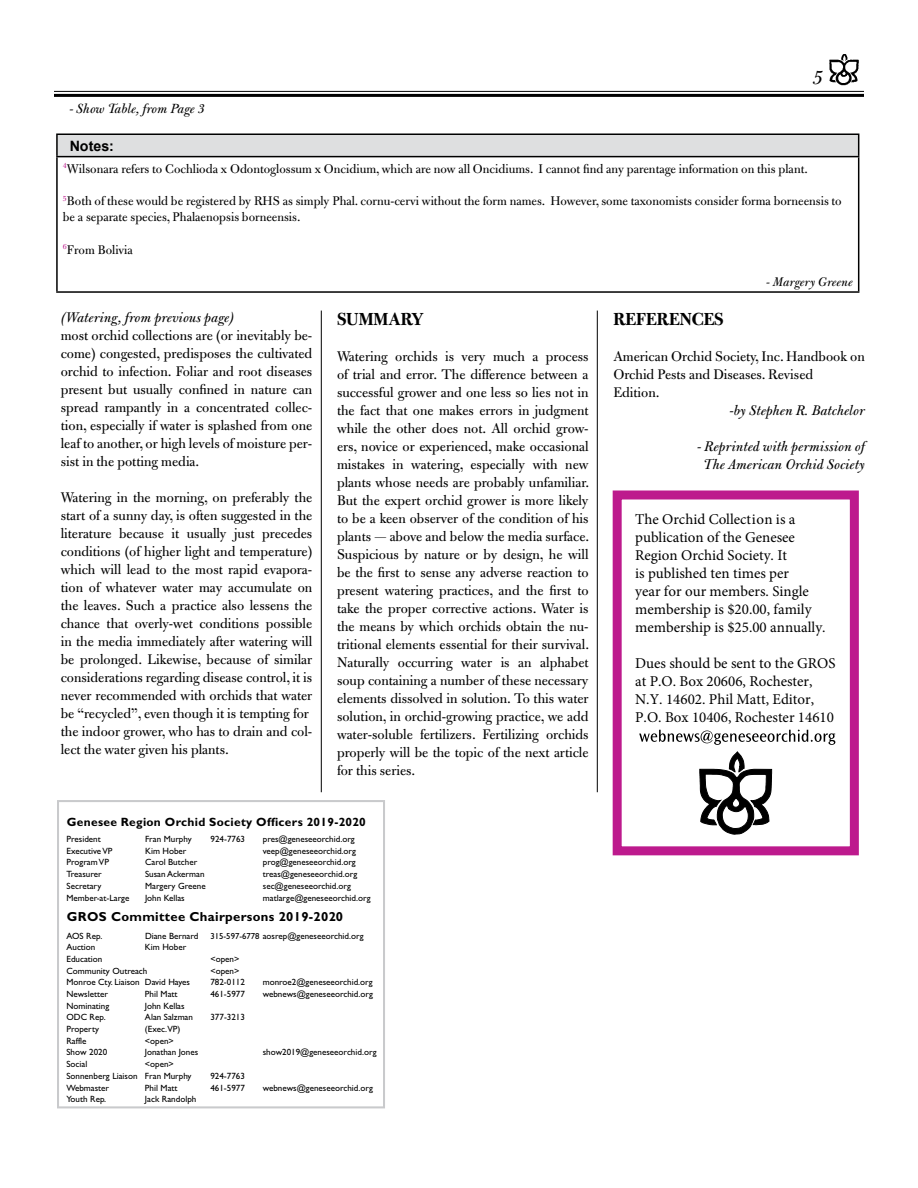
<style>
.page{position:relative;width:918px;height:1188px;background:#fff}
.page>*{position:absolute;margin:0;border:0;box-sizing:border-box;transform-origin:0 0}
.t1{font:italic 21px "Bulmer";color:#000}
.t2{font:700 19.5px "Bulmer Display";color:#000}
.t3{font:15px/18px "Bulmer";color:#000;text-align:justify}
.t4{font:15px/18px "Minion Pro";color:#000}
.t5{font:italic 15px/18px "Bulmer";color:#000;text-align:center}
.t6{font:italic 14.25px "Bulmer";color:#000}
.t7{font:700 14.25px "Arial";color:#000}
.t8{font:13.5px/16.2px "Bulmer";color:#000}
.t9{font:italic 13.5px "Bulmer";color:#000}
.t10{font:700 13.05px "Gill Sans";letter-spacing:.025em;color:#000}
.t11{font:700 12px "Gill Sans";letter-spacing:.025em;color:#000}
.t12{font:9px/11.7px "Gill Sans";color:#000}
.s1{font-size:8.7px}
</style>
<div class="page">
<img style="left:829px;top:54px;width:30px;height:32px">
<hr style="left:54px;top:91px;width:810px;height:1px;background:#000">
<hr style="left:54px;top:94px;width:810px;height:3px;background:#000">
<div style="left:57px;top:134px;width:802px;height:23px;background:#dedfe0"></div>
<svg style="left:858px;top:135px;width:1px;height:21px"></svg>
<hr style="left:56px;top:157px;width:2px;height:134px;background:#000">
<hr style="left:858px;top:157px;width:1px;height:134px;background:#000">
<hr style="left:56px;top:291px;width:803px;height:2px;background:#000">
<hr style="left:56px;top:134px;width:803px;height:1px;background:#000">
<hr style="left:56px;top:135px;width:2px;height:21px;background:#000">
<hr style="left:56px;top:156px;width:803px;height:1px;background:#000">
<hr style="left:321px;top:311px;width:1px;height:481px;background:#000">
<hr style="left:597px;top:311px;width:1px;height:481px;background:#000">
<svg style="left:639px;top:729px;width:196px;height:16px"></svg>
<svg style="left:699px;top:751px;width:73px;height:84px"></svg>
<div style="left:613px;top:490px;width:246px;height:365px;border:9px solid #bd1a8d"></div>
<div style="left:57px;top:800px;width:328px;height:308px;border:2px solid #c9cacc"></div>
<p class="t6" style="left:69px;top:101px;width:137px">- Show Table, from Page 3</p>
<h1 class="t1" style="left:812px;top:65px;width:12px">5</h1>
<p class="t7" style="left:70px;top:136px;width:46px">Notes:</p>
<p class="t8" style="left:63px;top:161px;width:746px"><sup>4</sup>Wilsonara refers to Cochlioda x Odontoglossum x Oncidium, which are now all Oncidiums. I cannot find any parentage information on this plant.</p>
<p class="t8" style="left:63px;top:193px;width:780px"><sup>5</sup>Both of these would be registered by RHS as simply Phal. cornu-cervi without the form names. However, some taxonomists consider forma borneensis to be a separate species, Phalaenopsis borneensis.</p>
<p class="t8" style="left:63px;top:242px;width:71px"><sup>6</sup>From Bolivia</p>
<p class="t9" style="left:766px;top:274px;width:88px">- Margery Greene</p>
<p class="t5" style="left:61px;top:308px;width:175px">(Watering, from previous page)</p>
<p class="t3" style="left:61px;top:326px;width:253px">most orchid collections are (or inevitably be&shy;come) congested, predisposes the cultivated orchid to infection. Foliar and root diseases present but usually confined in nature can spread rampantly in a concentrated collec&shy;tion, especially if water is splashed from one leaf to another, or high levels of moisture per&shy;sist in the potting media.</p>
<p class="t3" style="left:61px;top:488px;width:253px;text-align:left">Watering in the morning, on preferably the start of a sunny day, is often suggested in the literature because it usually just precedes conditions (of higher light and temperature) which will lead to the most rapid evapora&shy;tion of whatever water may accumulate on the leaves. Such a practice also lessens the chance that overly-wet conditions possible in the media immediately after watering will be prolonged. Likewise, because of similar considerations regarding disease control, it is never recommended with orchids that water be “recycled”, even though it is tempting for the indoor grower, who has to drain and col&shy;lect the water given his plants.</p>
<h2 class="t2" style="left:337px;top:309px;width:88px">SUMMARY</h2>
<p class="t3" style="left:337px;top:347px;width:254px">Watering orchids is very much a process of trial and error. The difference between a successful grower and one less so lies not in the fact that one makes errors in judgment while the other does not. All orchid grow&shy;ers, novice or experienced, make occasional mistakes in watering, especially with new plants whose needs are probably unfamiliar.<br>But the expert orchid grower is more likely to be a keen observer of the condition of his plants — above and below the media surface.<br>Suspicious by nature or by design, he will be the first to sense any adverse reaction to present watering practices, and the first to take the proper corrective actions. Water is the means by which orchids obtain the nu&shy;tritional elements essential for their survival.<br>Naturally occurring water is an alphabet soup containing a number of these necessary elements dissolved in solution. To this water solution, in orchid-growing practice, we add water-soluble fertilizers. Fertilizing orchids properly will be the topic of the next article for this series.</p>
<p class="t11" style="left:67px;top:815px;width:300px">Genesee Region Orchid Society Officers 2019-2020</p>
<p class="t12" style="left:67px;top:833px;width:36px">President</p>
<p class="t12" style="left:145px;top:833px;width:48px">Fran Murphy</p>
<p class="t12" style="left:211px;top:833px;width:36px">924-7763</p>
<p class="t12" style="left:263px;top:833px;width:93px">pres@geneseeorchid.org</p>
<p class="t12" style="left:67px;top:845px;width:47px">Executive VP</p>
<p class="t12" style="left:145px;top:845px;width:43px">Kim Hober</p>
<p class="t12" style="left:263px;top:845px;width:95px">veep@geneseeorchid.org</p>
<p class="t12" style="left:67px;top:868px;width:37px">Treasurer</p>
<p class="t12" style="left:145px;top:868px;width:61px">Susan Ackerman</p>
<p class="t12" style="left:263px;top:868px;width:96px">treas@geneseeorchid.org</p>
<p class="t12" style="left:67px;top:857px;width:44px">Program VP</p>
<p class="t12" style="left:145px;top:857px;width:54px">Carol Butcher</p>
<p class="t12" style="left:263px;top:857px;width:94px">prog@geneseeorchid.org</p>
<p class="t12" style="left:67px;top:880px;width:36px">Secretary</p>
<p class="t12" style="left:145px;top:880px;width:62px">Margery Greene</p>
<p class="t12" style="left:263px;top:880px;width:90px">sec@geneseeorchid.org</p>
<p class="t12" style="left:67px;top:892px;width:64px">Member-at-Large</p>
<p class="t12" style="left:145px;top:892px;width:41px">John Kellas</p>
<p class="t12" style="left:263px;top:892px;width:109px">matlarge@geneseeorchid.org</p>
<p class="t12" style="left:66px;top:930px;width:37px">AOS Rep.</p>
<p class="t12" style="left:145px;top:930px;width:55px">Diane Bernard</p>
<p class="t12" style="left:210px;top:930px;width:155px"><span class="s1">315-597-6778</span> aosrep@geneseeorchid.org</p>
<p class="t12" style="left:66px;top:942px;width:31px">Auction</p>
<p class="t12" style="left:145px;top:942px;width:43px">Kim Hober</p>
<p class="t12" style="left:66px;top:976px;width:125px">Monroe Cty. Liaison David Hayes</p>
<p class="t12" style="left:210px;top:976px;width:36px">782-0112</p>
<p class="t12" style="left:263px;top:976px;width:111px">monroe2@geneseeorchid.org</p>
<p class="t12" style="left:66px;top:988px;width:43px">Newsletter</p>
<p class="t12" style="left:145px;top:988px;width:34px">Phil Matt</p>
<p class="t12" style="left:210px;top:988px;width:36px">461-5977</p>
<p class="t12" style="left:263px;top:988px;width:112px">webnews@geneseeorchid.org</p>
<p class="t12" style="left:66px;top:1000px;width:44px">Nominating</p>
<p class="t12" style="left:145px;top:1000px;width:41px">John Kellas</p>
<p class="t12" style="left:66px;top:1023px;width:34px">Property</p>
<p class="t12" style="left:145px;top:1023px;width:37px">(Exec.VP)</p>
<p class="t12" style="left:66px;top:1035px;width:22px">Raffle</p>
<p class="t12" style="left:145px;top:1035px;width:30px">&lt;open&gt;</p>
<p class="t12" style="left:66px;top:1046px;width:42px">Show 2020</p>
<p class="t12" style="left:145px;top:1046px;width:55px">Jonathan Jones</p>
<p class="t12" style="left:263px;top:1046px;width:115px">show2019@geneseeorchid.org</p>
<p class="t12" style="left:66px;top:1058px;width:22px">Social</p>
<p class="t10" style="left:67px;top:909px;width:278px">GROS Committee Chairpersons 2019-2020</p>
<p class="t12" style="left:66px;top:953px;width:38px">Education</p>
<p class="t12" style="left:210px;top:953px;width:30px">&lt;open&gt;</p>
<p class="t12" style="left:66px;top:965px;width:82px">Community Outreach</p>
<p class="t12" style="left:210px;top:965px;width:30px">&lt;open&gt;</p>
<p class="t12" style="left:66px;top:1011px;width:41px">ODC Rep.</p>
<p class="t12" style="left:145px;top:1011px;width:50px">Alan Salzman</p>
<p class="t12" style="left:210px;top:1011px;width:36px">377-3213</p>
<p class="t12" style="left:66px;top:1058px;width:127px;text-indent:79px">&lt;open&gt;<br>Sonnenberg Liaison Fran Murphy</p>
<p class="t12" style="left:210px;top:1070px;width:36px">924-7763</p>
<p class="t12" style="left:66px;top:1082px;width:44px">Webmaster</p>
<p class="t12" style="left:145px;top:1082px;width:34px">Phil Matt</p>
<p class="t12" style="left:210px;top:1082px;width:36px">461-5977</p>
<p class="t12" style="left:263px;top:1082px;width:112px">webnews@geneseeorchid.org</p>
<p class="t12" style="left:66px;top:1093px;width:41px">Youth Rep.</p>
<p class="t12" style="left:145px;top:1093px;width:53px">Jack Randolph</p>
<h2 class="t2" style="left:613px;top:309px;width:112px">REFERENCES</h2>
<p class="t3" style="left:613px;top:347px;width:253px;text-align:left">American Orchid Society, Inc. Handbook on<br>Orchid Pests and Diseases. Revised<br>Edition.</p>
<p class="t5" style="left:730px;top:401px;width:137px">-by Stephen R. Batchelor</p>
<p class="t5" style="left:697px;top:437px;width:169px">- Reprinted with permission of<br>The American Orchid Society</p>
<p class="t4" style="left:635px;top:510px;width:192px">The Orchid Collection is a publication of the Genesee<br>Region Orchid Society. It<br>is published ten times per<br>year for our members. Single membership is $20.00, family membership is $25.00 annually.</p>
<p class="t4" style="left:635px;top:654px;width:202px">Dues should be sent to the GROS at P.O. Box 20606, Rochester,<br>N.Y. 14602. Phil Matt, Editor,<br>P.O. Box 10406, Rochester 14610</p>
</div>
